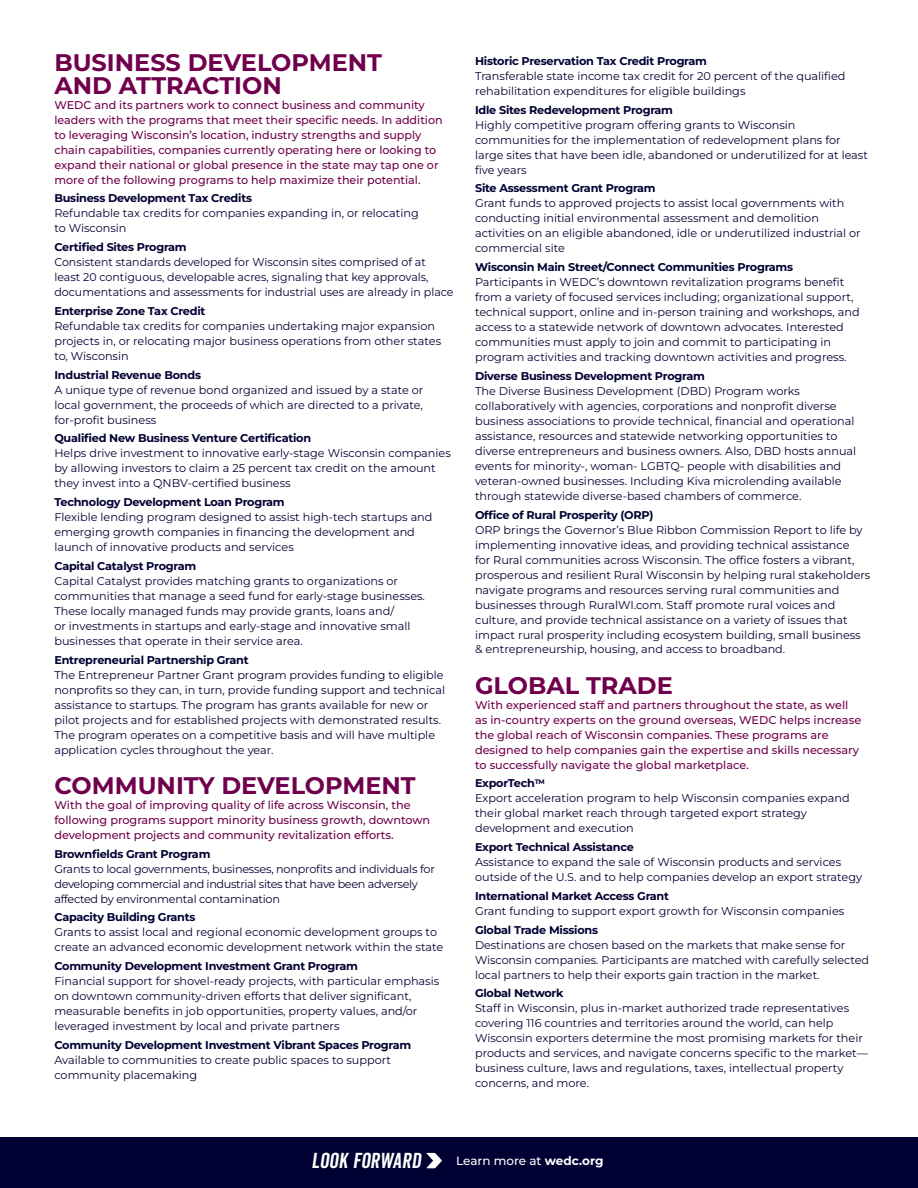
<style>
.page{position:relative;width:918px;height:1188px;background:#fff}
.page>*{position:absolute;margin:0;border:0;box-sizing:border-box;transform-origin:0 0}
.t1{font:700 24px/22.5px "Montserrat";color:#70004c}
.t2{font:italic 21px "Veneer Clean";letter-spacing:.02em;color:#fff}
.t3{font:500 12px "Montserrat";letter-spacing:-.005em;color:#fff}
.t4{font:11.25px/15px "Montserrat";color:#003}
.t5{font:500 11.25px/15px "Montserrat";color:#70004b}
.t6{font:700 11.25px "Montserrat";letter-spacing:-.02em;color:#003}
.t7{font:11.25px/15px "Montserrat";letter-spacing:-.03em;color:#003}
.s1{font-weight:700}
</style>
<div class="page">
<div style="left:0;top:1137px;width:918px;height:51px;background:#003"></div>
<svg style="left:427px;top:1153px;width:15px;height:15px"></svg>
<h1 class="t1" style="left:54px;top:51px;width:329px">BUSINESS DEVELOPMENT<br>AND ATTRACTION</h1>
<p class="t5" style="left:54px;top:97px;width:390px">WEDC and its partners work to connect business and community leaders with the programs that meet their specific needs. In addition to leveraging Wisconsin’s location, industry strengths and supply chain capabilities, companies currently operating here or looking to expand their national or global presence in the state may tap one or more of the following programs to help maximize their potential.</p>
<p class="t6" style="left:54px;top:191px;width:199px">Business Development Tax Credits</p>
<p class="t4" style="left:54px;top:206px;width:366px">Refundable tax credits for companies expanding in, or relocating to Wisconsin</p>
<p class="t6" style="left:54px;top:240px;width:134px">Certified Sites Program</p>
<p class="t4" style="left:54px;top:254px;width:401px">Consistent standards developed for Wisconsin sites comprised of at least 20 contiguous, developable acres, signaling that key approvals, documentations and assessments for industrial uses are already in place</p>
<p class="t6" style="left:54px;top:303px;width:153px">Enterprise Zone Tax Credit</p>
<p class="t4" style="left:54px;top:318px;width:388px">Refundable tax credits for companies undertaking major expansion projects in, or relocating major business operations from other states to, Wisconsin</p>
<p class="t6" style="left:54px;top:367px;width:148px">Industrial Revenue Bonds</p>
<p class="t4" style="left:54px;top:382px;width:371px;text-align:justify">A unique type of revenue bond organized and issued by a state or local government, the proceeds of which are directed to a private, for-profit business</p>
<p class="t6" style="left:54px;top:431px;width:258px">Qualified New Business Venture Certification</p>
<p class="t4" style="left:54px;top:446px;width:398px">Helps drive investment to innovative early-stage Wisconsin companies by allowing investors to claim a 25 percent tax credit on the amount they invest into a QNBV-certified business</p>
<p class="t6" style="left:54px;top:495px;width:232px">Technology Development Loan Program</p>
<p class="t4" style="left:54px;top:509px;width:380px">Flexible lending program designed to assist high-tech startups and emerging growth companies in financing the development and launch of innovative products and services</p>
<p class="t6" style="left:54px;top:558px;width:143px">Capital Catalyst Program</p>
<p class="t4" style="left:54px;top:573px;width:372px">Capital Catalyst provides matching grants to organizations or communities that manage a seed fund for early-stage businesses.<br>These locally managed funds may provide grants, loans and/<br>or investments in startups and early-stage and innovative small businesses that operate in their service area.</p>
<p class="t6" style="left:54px;top:652px;width:196px">Entrepreneurial Partnership Grant</p>
<p class="t4" style="left:54px;top:667px;width:392px">The Entrepreneur Partner Grant program provides funding to eligible nonprofits so they can, in turn, provide funding support and technical assistance to startups. The program has grants available for new or pilot projects and for established projects with demonstrated results.<br>The program operates on a competitive basis and will have multiple application cycles throughout the year.</p>
<h1 class="t1" style="left:54px;top:773px;width:363px">COMMUNITY DEVELOPMENT</h1>
<p class="t5" style="left:54px;top:797px;width:377px">With the goal of improving quality of life across Wisconsin, the following programs support minority business growth, downtown development projects and community revitalization efforts.</p>
<p class="t6" style="left:54px;top:846px;width:158px">Brownfields Grant Program</p>
<p class="t7" style="left:54px;top:861px;width:382px">Grants to local governments, businesses, nonprofits and individuals for developing commercial and industrial sites that have been adversely affected by environmental contamination</p>
<p class="t6" style="left:54px;top:910px;width:143px">Capacity Building Grants</p>
<p class="t4" style="left:54px;top:924px;width:391px">Grants to assist local and regional economic development groups to create an advanced economic development network within the state</p>
<p class="t6" style="left:54px;top:959px;width:305px">Community Development Investment Grant Program</p>
<p class="t4" style="left:54px;top:973px;width:386px">Financial support for shovel-ready projects, with particular emphasis on downtown community-driven efforts that deliver significant, measurable benefits in job opportunities, property values, and/or leveraged investment by local and private partners</p>
<p class="t6" style="left:54px;top:1037px;width:358px">Community Development Investment Vibrant Spaces Program</p>
<p class="t4" style="left:54px;top:1052px;width:338px">Available to communities to create public spaces to support community placemaking</p>
<p class="t6" style="left:475px;top:53px;width:233px">Historic Preservation Tax Credit Program</p>
<p class="t4" style="left:475px;top:68px;width:372px">Transferable state income tax credit for 20 percent of the qualified rehabilitation expenditures for eligible buildings</p>
<p class="t6" style="left:475px;top:102px;width:200px">Idle Sites Redevelopment Program</p>
<p class="t4" style="left:475px;top:117px;width:394px">Highly competitive program offering grants to Wisconsin communities for the implementation of redevelopment plans for large sites that have been idle, abandoned or underutilized for at least five years</p>
<p class="t6" style="left:475px;top:181px;width:182px">Site Assessment Grant Program</p>
<p class="t4" style="left:475px;top:196px;width:387px">Grant funds to approved projects to assist local governments with conducting initial environmental assessment and demolition activities on an eligible abandoned, idle or underutilized industrial or commercial site</p>
<p class="t6" style="left:475px;top:260px;width:320px">Wisconsin Main Street/Connect Communities Programs</p>
<p class="t4" style="left:475px;top:274px;width:386px">Participants in WEDC’s downtown revitalization programs benefit from a variety of focused services including; organizational support, technical support, online and in-person training and workshops, and access to a statewide network of downtown advocates. Interested communities must apply to join and commit to participating in program activities and tracking downtown activities and progress.</p>
<p class="t6" style="left:475px;top:368px;width:231px">Diverse Business Development Program</p>
<p class="t4" style="left:475px;top:383px;width:383px">The Diverse Business Development (DBD) Program works collaboratively with agencies, corporations and nonprofit diverse business associations to provide technical, financial and operational assistance, resources and statewide networking opportunities to diverse entrepreneurs and business owners. Also, DBD hosts annual events for minority-, woman- LGBTQ- people with disabilities and veteran-owned businesses. Including Kiva microlending available through statewide diverse-based chambers of commerce.</p>
<p class="t6" style="left:475px;top:507px;width:180px">Office of Rural Prosperity (ORP)</p>
<p class="t4" style="left:475px;top:522px;width:397px">ORP brings the Governor’s Blue Ribbon Commission Report to life by implementing innovative ideas, and providing technical assistance<br>for Rural communities across Wisconsin. The office fosters a vibrant, prosperous and resilient Rural Wisconsin by helping rural stakeholders navigate programs and resources serving rural communities and businesses through RuralWI.com. Staff promote rural voices and culture, and provide technical assistance on a variety of issues that impact rural prosperity including ecosystem building, small business &amp; entrepreneurship, housing, and access to broadband.</p>
<h1 class="t1" style="left:475px;top:673px;width:199px">GLOBAL TRADE</h1>
<p class="t5" style="left:475px;top:697px;width:388px">With experienced staff and partners throughout the state, as well as in-country experts on the ground overseas, WEDC helps increase the global reach of Wisconsin companies. These programs are designed to help companies gain the expertise and skills necessary to successfully navigate the global marketplace.</p>
<p class="t4" style="left:475px;top:776px;width:376px"><span class="s1">ExporTech</span><sup>TM<br></sup>Export acceleration program to help Wisconsin companies expand their global market reach through targeted export strategy development and execution</p>
<p class="t6" style="left:475px;top:840px;width:160px">Export Technical Assistance</p>
<p class="t4" style="left:475px;top:854px;width:389px">Assistance to expand the sale of Wisconsin products and services outside of the U.S. and to help companies develop an export strategy</p>
<p class="t6" style="left:475px;top:888px;width:195px">International Market Access Grant</p>
<p class="t4" style="left:475px;top:903px;width:371px">Grant funding to support export growth for Wisconsin companies</p>
<p class="t6" style="left:475px;top:922px;width:124px">Global Trade Missions</p>
<p class="t4" style="left:475px;top:937px;width:395px">Destinations are chosen based on the markets that make sense for<br>Wisconsin companies. Participants are matched with carefully selected local partners to help their exports gain traction in the market.</p>
<p class="t6" style="left:475px;top:986px;width:90px">Global Network</p>
<p class="t4" style="left:475px;top:1001px;width:395px">Staff in Wisconsin, plus in-market authorized trade representatives covering 116 countries and territories around the world, can help Wisconsin exporters determine the most promising markets for their products and services, and navigate concerns specific to the market— business culture, laws and regulations, taxes, intellectual property concerns, and more.</p>
<h2 class="t2" style="left:311px;top:1148px;width:111px">LOOK FORWARD</h2>
<p class="t3" style="left:456px;top:1153px;width:149px">Learn more at <span class="s1">wedc.org</span></p>
</div>
